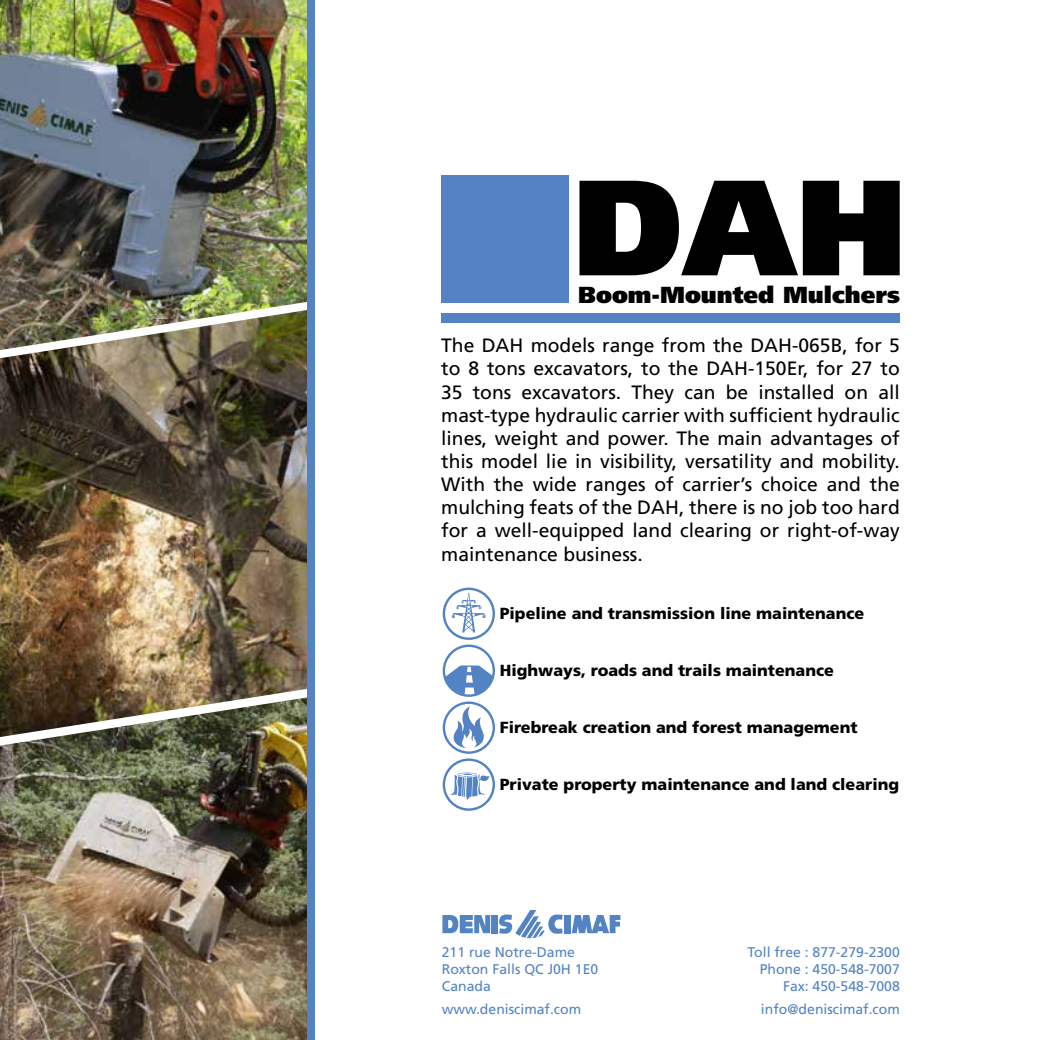
<style>
.page{position:relative;width:1040px;height:1040px;background:#fff}
.page>*{position:absolute;margin:0;border:0;box-sizing:border-box;transform-origin:0 0}
.t1{font:900 135.45px "Frutiger LT Std";color:#000}
.t2{font:900 23.1px "Frutiger LT Std";color:#000}
.t3{font:19.25px/23.1px "Frutiger LT Std";color:#000;text-align:justify}
.t4{font:900 16.1px "Frutiger LT Std";color:#000}
.t5{font:14px/16.8px "Frutiger LT Std";color:#5383c3}
</style>
<div class="page">
<img style="left:0;top:737px;width:307px;height:303px">
<img style="left:0;top:350px;width:307px;height:387px">
<img style="left:0;top:0;width:307px;height:350px">
<div style="left:307px;top:0;width:8px;height:1040px;background:#5383c3"></div>
<div style="left:441px;top:175px;width:128px;height:127px;background:#5383c3"></div>
<div style="left:441px;top:314px;width:458px;height:9px;background:#5383c3"></div>
<div style="left:442px;top:644px;width:53px;height:53px;border:2px solid #5383c3;border-radius:50%"></div>
<svg style="left:444px;top:665px;width:50px;height:30px"></svg>
<svg style="left:453px;top:706px;width:31px;height:42px"></svg>
<div style="left:442px;top:701px;width:53px;height:52px;border:2px solid #5383c3;border-radius:50%"></div>
<svg style="left:451px;top:592px;width:34px;height:40px"></svg>
<div style="left:442px;top:587px;width:53px;height:53px;border:2px solid #5383c3;border-radius:50%"></div>
<svg style="left:450px;top:772px;width:39px;height:28px"></svg>
<div style="left:442px;top:758px;width:53px;height:52px;border:2px solid #5383c3;border-radius:50%"></div>
<svg style="left:442px;top:915px;width:48px;height:18px"></svg>
<div style="left:491px;top:915px;width:6px;height:18px;background:#5383c3"></div>
<div style="left:564px;top:915px;width:6px;height:18px;background:#5383c3"></div>
<svg style="left:499px;top:910px;width:63px;height:28px"></svg>
<svg style="left:572px;top:915px;width:48px;height:18px"></svg>
<h1 class="t1" style="left:572px;top:145px;width:335px">DAH</h1>
<p class="t2" style="left:578px;top:281px;width:323px">Boom-Mounted Mulchers</p>
<p class="t3" style="left:441px;top:334px;width:460px">The DAH models range from the DAH-065B, for 5 to 8 tons excavators, to the DAH-150Er, for 27 to 35 tons excavators. They can be installed on all mast-type hydraulic carrier with sufficient hydraulic lines, weight and power. The main advantages of this model lie in visibility, versatility and mobility.<br>With the wide ranges of carrier’s choice and the mulching feats of the DAH, there is no job too hard for a well-equipped land clearing or right-of-way maintenance business.</p>
<p class="t4" style="left:500px;top:604px;width:366px">Pipeline and transmission line maintenance</p>
<p class="t4" style="left:500px;top:661px;width:336px">Highways, roads and trails maintenance</p>
<p class="t4" style="left:500px;top:718px;width:359px">Firebreak creation and forest management</p>
<p class="t4" style="left:500px;top:775px;width:401px">Private property maintenance and land clearing</p>
<p class="t5" style="left:442px;top:944px;width:158px">211 rue Notre-Dame<br>Roxton Falls QC J0H 1E0<br>Canada</p>
<p class="t5" style="left:747px;top:944px;width:154px;text-align:right">Toll free : 877-279-2300<br>Phone : 450-548-7007<br>Fax: 450-548-7008</p>
<p class="t5" style="left:442px;top:1000px;width:141px">www.deniscimaf.com</p>
<p class="t5" style="left:761px;top:1000px;width:140px">info@deniscimaf.com</p>
</div>
